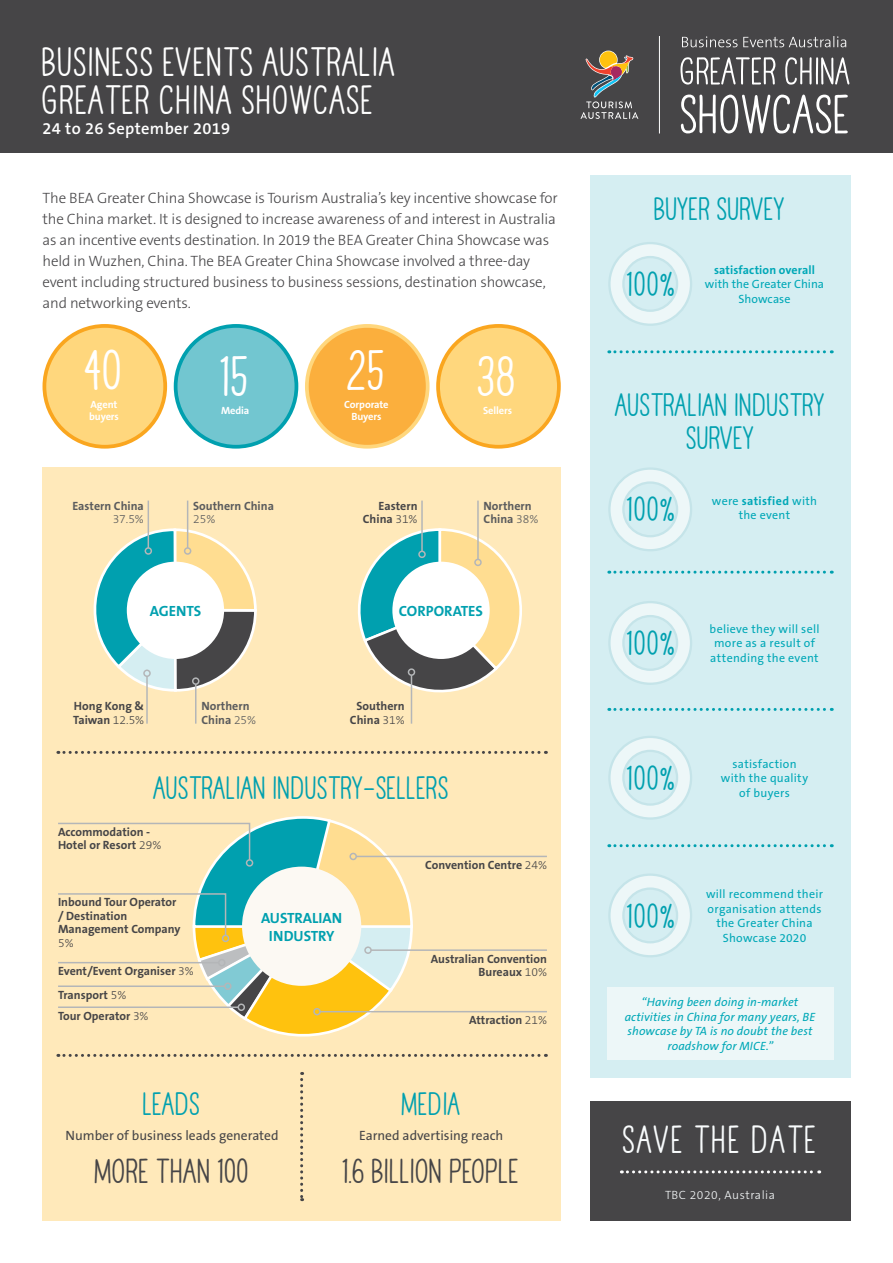
<style>
.page{position:relative;width:893px;height:1263px;background:#fff}
.page>*{position:absolute;margin:0;border:0;box-sizing:border-box;transform-origin:0 0}
.t1{font:700 49.95px "TAHAVEANICEDAY";color:#fff}
.t2{font:700 36px/37.5px "TAHAVEANICEDAY";letter-spacing:.02em;color:#fff}
.t3{font:700 34.5px "TAHAVEANICEDAY";letter-spacing:.05em;color:#f9fcfd}
.t4{font:700 30.45px "TAHAVEANICEDAY";color:#464547}
.t5{font:700 30.3px "TAHAVEANICEDAY";letter-spacing:.02em;color:#00a0af}
.t6{font:700 28.5px/33px "TAHAVEANICEDAY";color:#00a0af;text-align:center}
.t7{font:600 16.5px "The Sans B6";letter-spacing:.02em;color:#fff}
.t8{font:300 15px/21px "The Sans B3";letter-spacing:-.01em;color:#464547}
.t9{font:700 14.85px/18.1px "The Sans B7";color:#00a0af;text-align:center}
.t10{font:13.5px "The Sans B5 Plain";color:#464547}
.t11{font:700 12px/13.5px "The Sans B7";color:#464547}
.t12{font:12px/14.4px "The Sans B5 Plain";letter-spacing:.025em;color:#00a8b7;text-align:center}
.t13{font:italic 12px/14.4px "The Sans B5 Plain";letter-spacing:.01em;color:#00a8b7;text-align:center}
.t14{font:700 12px/13.5px "The Sans B7";color:#5a5b5d}
.t15{font:12px/14.4px "The Sans B5 Plain";color:#00a8b7;text-align:center}
.t16{font:700 12px "The Sans B7";letter-spacing:.01em;color:#00a8b7}
.t17{font:300 12px "The Sans B3";letter-spacing:.045em;color:#f9fcfd}
.t18{font:700 12px "The Sans B7";letter-spacing:.03em;color:#00a8b7}
.t19{font:300 12px "The Sans B3";color:#5a5b5d}
.t20{font:300 12px "The Sans B3";color:#464547}
.t21{font:700 10.5px/12.6px "The Sans B7";letter-spacing:-.01em;color:#fff}
.s1{font-family:"The Sans B3";font-weight:300}
.s2{font-family:"The Sans B5 Plain";font-weight:400}
</style>
<div class="page">
<div style="left:43px;top:467px;width:518px;height:753px;background:#ffe9ba"></div>
<svg style="left:87px;top:527px;width:171px;height:166px"></svg>
<svg style="left:348px;top:527px;width:175px;height:172px"></svg>
<div style="left:0;top:0;width:893px;height:152px;background:#464547"></div>
<svg style="left:58px;top:751px;width:488px;height:3px"></svg>
<svg style="left:300px;top:1072px;width:3px;height:129px"></svg>
<svg style="left:682px;top:36px;width:164px;height:11px"></svg>
<svg style="left:681px;top:94px;width:167px;height:39px"></svg>
<svg style="left:680px;top:57px;width:169px;height:28px"></svg>
<svg style="left:580px;top:51px;width:58px;height:68px"></svg>
<hr style="left:659px;top:36px;width:1px;height:97px;background:#fff">
<div style="left:127px;top:562px;width:97px;height:97px;background:#fff;border-radius:50%"></div>
<div style="left:392px;top:562px;width:98px;height:97px;background:#fff;border-radius:50%"></div>
<hr style="left:148px;top:501px;width:1px;height:47px;background:#b4b6b8">
<div style="left:145px;top:547px;width:7px;height:8px;border:2px solid #b4b6b8;border-radius:50%"></div>
<hr style="left:421px;top:501px;width:2px;height:50px;background:#b4b6b8">
<div style="left:418px;top:551px;width:8px;height:7px;border:2px solid #b4b6b8;border-radius:50%"></div>
<hr style="left:187px;top:501px;width:1px;height:47px;background:#b4b6b8">
<div style="left:184px;top:547px;width:7px;height:8px;border:2px solid #b4b6b8;border-radius:50%"></div>
<hr style="left:477px;top:501px;width:2px;height:58px;background:#b4b6b8">
<div style="left:474px;top:559px;width:8px;height:7px;border:2px solid #b4b6b8;border-radius:50%"></div>
<hr style="left:195px;top:684px;width:1px;height:40px;background:#b4b6b8">
<div style="left:192px;top:677px;width:8px;height:8px;border:2px solid #b4b6b8;border-radius:50%"></div>
<hr style="left:146px;top:676px;width:2px;height:48px;background:#b4b6b8">
<div style="left:143px;top:669px;width:8px;height:8px;border:2px solid #b4b6b8;border-radius:50%"></div>
<hr style="left:411px;top:675px;width:1px;height:49px;background:#b4b6b8">
<div style="left:408px;top:668px;width:7px;height:8px;border:2px solid #b4b6b8;border-radius:50%"></div>
<div style="left:590px;top:175px;width:260px;height:902px;background:#d5eef2"></div>
<div style="left:44px;top:326px;width:121px;height:121px;background:#ffd77d;border-radius:50%"></div>
<div style="left:43px;top:324px;width:124px;height:125px;border:4px solid #faa61f;border-radius:50%"></div>
<div style="left:438px;top:326px;width:121px;height:121px;background:#ffd77d;border-radius:50%"></div>
<div style="left:436px;top:324px;width:125px;height:125px;border:4px solid #faa61f;border-radius:50%"></div>
<div style="left:307px;top:326px;width:121px;height:121px;background:#fbaf3d;border-radius:50%"></div>
<div style="left:305px;top:324px;width:125px;height:125px;border:4px solid #ffd77d;border-radius:50%"></div>
<div style="left:176px;top:326px;width:120px;height:121px;background:#72c6d0;border-radius:50%"></div>
<div style="left:174px;top:324px;width:124px;height:125px;border:4px solid #00a0af;border-radius:50%"></div>
<hr style="left:356px;top:856px;width:191px;height:1px;background:#b4b6b8">
<hr style="left:371px;top:949px;width:176px;height:2px;background:#b4b6b8">
<hr style="left:320px;top:1011px;width:227px;height:1px;background:#b4b6b8">
<svg style="left:57px;top:815px;width:489px;height:242px"></svg>
<div style="left:222px;top:935px;width:7px;height:7px;border:2px solid #b4b6b8;border-radius:50%"></div>
<hr style="left:58px;top:962px;width:161px;height:1px;background:#b4b6b8">
<div style="left:218px;top:959px;width:8px;height:7px;border:2px solid #b4b6b8;border-radius:50%"></div>
<hr style="left:58px;top:985px;width:167px;height:2px;background:#b4b6b8">
<div style="left:224px;top:982px;width:8px;height:8px;border:2px solid #b4b6b8;border-radius:50%"></div>
<hr style="left:58px;top:1006px;width:180px;height:2px;background:#b4b6b8">
<div style="left:238px;top:1003px;width:7px;height:8px;border:2px solid #b4b6b8;border-radius:50%"></div>
<svg style="left:607px;top:241px;width:86px;height:86px"></svg>
<div style="left:607px;top:987px;width:226px;height:73px;background:#edf7f8"></div>
<svg style="left:607px;top:735px;width:86px;height:86px"></svg>
<svg style="left:609px;top:571px;width:223px;height:3px"></svg>
<svg style="left:609px;top:708px;width:223px;height:3px"></svg>
<svg style="left:609px;top:844px;width:223px;height:3px"></svg>
<svg style="left:609px;top:350px;width:223px;height:3px"></svg>
<div style="left:590px;top:1101px;width:260px;height:119px;background:#464547"></div>
<svg style="left:607px;top:466px;width:86px;height:86px"></svg>
<svg style="left:607px;top:600px;width:86px;height:86px"></svg>
<svg style="left:607px;top:872px;width:86px;height:86px"></svg>
<h2 class="t2" style="left:43px;top:45px;width:355px">BUSINESS EVENTS AUSTRALIA<br>GREATER CHINA SHOWCASE</h2>
<p class="t7" style="left:43px;top:119px;width:189px">24 to 26 September 2019</p>
<p class="t8" style="left:43px;top:188px;width:517px">The BEA Greater China Showcase is Tourism Australia’s key incentive showcase for the China market. It is designed to increase awareness of and interest in Australia as an incentive events destination. In 2019 the BEA Greater China Showcase was held in Wuzhen, China. The BEA Greater China Showcase involved a three-day event including structured business to business sessions, destination showcase, and networking events.</p>
<h1 class="t1" style="left:84px;top:341px;width:41px">40</h1>
<p class="t21" style="left:89px;top:398px;width:31px">Agent buyers</p>
<p class="t14" style="left:72px;top:499px;width:73px">Eastern China</p>
<p class="t19" style="left:113px;top:513px;width:33px">37.5%</p>
<h1 class="t1" style="left:221px;top:347px;width:30px">15</h1>
<p class="t21" style="left:221px;top:404px;width:30px">Media</p>
<p class="t14" style="left:193px;top:499px;width:82px">Southern China</p>
<p class="t19" style="left:193px;top:513px;width:24px">25%</p>
<h1 class="t1" style="left:347px;top:341px;width:41px">25</h1>
<p class="t21" style="left:344px;top:398px;width:46px;text-align:center">Corporate<br>Buyers</p>
<p class="t11" style="left:363px;top:499px;width:56px;text-align:right">Eastern<br>China <span class="s1">31%</span></p>
<h1 class="t1" style="left:478px;top:347px;width:40px">38</h1>
<p class="t21" style="left:483px;top:404px;width:31px">Sellers</p>
<p class="t14" style="left:484px;top:499px;width:56px">Northern<br>China <span class="s1">38%</span></p>
<p class="t9" style="left:150px;top:602px;width:53px">AGENTS</p>
<p class="t9" style="left:399px;top:602px;width:86px">CORPORATES</p>
<p class="t11" style="left:73px;top:700px;width:73px">Hong Kong &amp;<br>Taiwan <span class="s1">12.5%</span></p>
<p class="t11" style="left:350px;top:700px;width:56px;text-align:center">Southern<br>China <span class="s1">31%</span></p>
<p class="t14" style="left:201px;top:700px;width:56px">Northern<br>China <span class="s1">25%</span></p>
<h3 class="t6" style="left:154px;top:772px;width:297px">AUSTRALIAN INDUSTRY-SELLERS</h3>
<p class="t11" style="left:58px;top:825px;width:105px">Accommodation -<br>Hotel or Resort <span class="s1">29%</span></p>
<p class="t11" style="left:58px;top:896px;width:124px">Inbound Tour Operator / Destination<br>Management Company</p>
<p class="t20" style="left:58px;top:937px;width:17px">5%</p>
<p class="t11" style="left:58px;top:960px;width:137px;line-height:23.5px">Event/Event Organiser <span class="s1">3%<br></span>Transport <span class="s1">5%</span></p>
<p class="t11" style="left:58px;top:1009px;width:92px">Tour Operator <span class="s1">3%</span></p>
<p class="t9" style="left:261px;top:909px;width:83px">AUSTRALIAN<br>INDUSTRY</p>
<p class="t11" style="left:425px;top:858px;width:123px">Convention Centre <span class="s1">24%</span></p>
<p class="t11" style="left:431px;top:952px;width:118px;text-align:right">Australian Convention<br>Bureaux <span class="s1">10%</span></p>
<p class="t11" style="left:469px;top:1014px;width:79px">Attraction <span class="s1">21%</span></p>
<h3 class="t6" style="left:143px;top:1089px;width:59px">LEADS</h3>
<p class="t10" style="left:66px;top:1129px;width:215px">Number of business leads generated</p>
<h3 class="t6" style="left:402px;top:1089px;width:61px">MEDIA</h3>
<p class="t10" style="left:359px;top:1129px;width:146px">Earned advertising reach</p>
<h3 class="t4" style="left:94px;top:1153px;width:157px">MORE THAN 100</h3>
<h3 class="t4" style="left:343px;top:1153px;width:179px">1.6 BILLION PEOPLE</h3>
<h3 class="t6" style="left:654px;top:194px;width:133px">BUYER SURVEY</h3>
<h3 class="t5" style="left:627px;top:266px;width:50px">100%</h3>
<p class="t16" style="left:714px;top:264px;width:102px">satisfaction overall</p>
<p class="t15" style="left:705px;top:278px;width:121px">with the Greater China<br>Showcase</p>
<h3 class="t6" style="left:616px;top:389px;width:212px">AUSTRALIAN INDUSTRY<br>SURVEY</h3>
<h3 class="t5" style="left:627px;top:492px;width:50px">100%</h3>
<p class="t18" style="left:712px;top:494px;width:107px"><span class="s2">were</span> satisfied <span class="s2">with</span></p>
<p class="t12" style="left:739px;top:508px;width:53px">the event</p>
<h3 class="t5" style="left:627px;top:625px;width:50px">100%</h3>
<p class="t12" style="left:709px;top:622px;width:111px">believe they will sell more as a result of attending the event</p>
<h3 class="t5" style="left:627px;top:760px;width:50px">100%</h3>
<p class="t12" style="left:721px;top:757px;width:89px">satisfaction with the quality of buyers</p>
<h3 class="t5" style="left:627px;top:898px;width:50px">100%</h3>
<p class="t12" style="left:706px;top:888px;width:118px">will recommend their organisation attends the Greater China<br>Showcase 2020</p>
<p class="t13" style="left:625px;top:995px;width:192px">“Having been doing in-market activities in China for many years, BE showcase by TA is no doubt the best roadshow for MICE.”</p>
<h3 class="t3" style="left:623px;top:1119px;width:196px">SAVE THE DATE</h3>
<p class="t17" style="left:665px;top:1189px;width:112px">TBC 2020, Australia</p>
</div>
